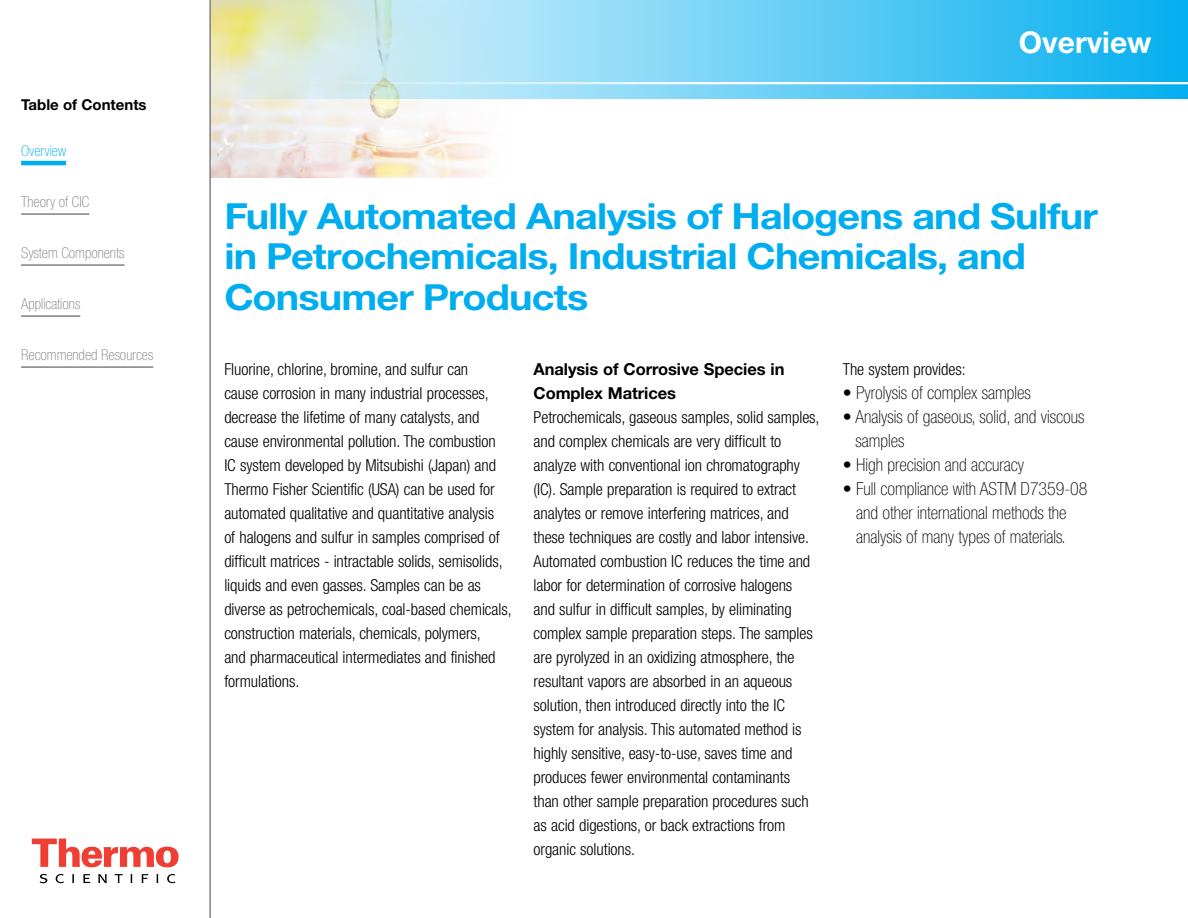
<style>
.page{position:relative;width:1188px;height:918px;background:#fff}
.page>*{position:absolute;margin:0;border:0;box-sizing:border-box;transform-origin:0 0}
.t1{font:700 36px/40.5px "Helvetica Neue LT Std";letter-spacing:-.02em;color:#00aeef;scale:1.1 1}
.t2{font:700 30px "Helvetica Neue LT Std";color:#fff}
.t3{font:100 condensed 18px/24px "Helvetica Neue LT Std";color:#000}
.t4{font:300 condensed 16.5px/24px "Helvetica Neue LT Std";letter-spacing:-.005em;color:#000}
.t5{font:700 16.5px/24px "Helvetica Neue LT Std";letter-spacing:-.005em;color:#000}
.t6{font:100 condensed 15px "Helvetica Neue LT Std";color:#807f83}
.t7{font:700 15px "Helvetica Neue LT Std";color:#000}
.t8{font:100 condensed 15px "Helvetica Neue LT Std";color:#00aeef}
</style>
<div class="page">
<svg style="left:32px;top:839px;width:147px;height:28px"></svg>
<svg style="left:40px;top:874px;width:136px;height:9px"></svg>
<hr style="left:21px;top:161px;width:45px;height:4px;background:#00aeef">
<hr style="left:21px;top:213px;width:68px;height:2px;background:#807f83">
<hr style="left:21px;top:264px;width:103px;height:2px;background:#807f83">
<hr style="left:21px;top:315px;width:59px;height:2px;background:#807f83">
<hr style="left:21px;top:366px;width:132px;height:2px;background:#807f83">
<img style="left:211px;top:99px;width:283px;height:79px">
<svg style="left:211px;top:0;width:977px;height:99px;background:#7ed3ed"></svg>
<hr style="left:289px;top:82px;width:899px;height:2px;background:#fff">
<hr style="left:209px;top:0;width:2px;height:918px;background:#807f83">
<p class="t7" style="left:21px;top:95px;width:127px">Table of Contents</p>
<p class="t8" style="left:21px;top:142px;width:46px">Overview</p>
<p class="t6" style="left:21px;top:193px;width:70px">Theory of CIC</p>
<p class="t6" style="left:21px;top:244px;width:105px">System Components</p>
<p class="t6" style="left:21px;top:295px;width:61px">Applications</p>
<p class="t6" style="left:21px;top:346px;width:134px">Recommended Resources</p>
<h2 class="t2" style="left:1019px;top:24px;width:134px">Overview</h2>
<h1 class="t1" style="left:224px;top:195px;width:796px">Fully Automated Analysis of Halogens and Sulfur in Petrochemicals, Industrial Chemicals, and<br>Consumer Products</h1>
<p class="t4" style="left:224px;top:357px;width:289px">Fluorine, chlorine, bromine, and sulfur can<br>cause corrosion in many industrial processes, decrease the lifetime of many catalysts, and cause environmental pollution. The combustion<br>IC system developed by Mitsubishi (Japan) and Thermo Fisher Scientific (USA) can be used for automated qualitative and quantitative analysis<br>of halogens and sulfur in samples comprised of difficult matrices - intractable solids, semisolids, liquids and even gasses. Samples can be as diverse as petrochemicals, coal-based chemicals, construction materials, chemicals, polymers,<br>and pharmaceutical intermediates and finished formulations.</p>
<p class="t5" style="left:534px;top:357px;width:253px">Analysis of Corrosive Species in<br>Complex Matrices</p>
<p class="t4" style="left:534px;top:405px;width:288px">Petrochemicals, gaseous samples, solid samples, and complex chemicals are very difficult to analyze with conventional ion chromatography (IC). Sample preparation is required to extract analytes or remove interfering matrices, and these techniques are costly and labor intensive.<br>Automated combustion IC reduces the time and labor for determination of corrosive halogens<br>and sulfur in difficult samples, by eliminating complex sample preparation steps. The samples are pyrolyzed in an oxidizing atmosphere, the resultant vapors are absorbed in an aqueous solution, then introduced directly into the IC system for analysis. This automated method is highly sensitive, easy-to-use, saves time and produces fewer environmental contaminants than other sample preparation procedures such as acid digestions, or back extractions from organic solutions.</p>
<p class="t4" style="left:843px;top:357px;width:124px">The system provides:</p>
<p class="t3" style="left:843px;top:380px;width:189px">• Pyrolysis of complex samples</p>
<p class="t3" style="left:855px;top:404px;width:230px;text-indent:-13px">• Analysis of gaseous, solid, and viscous samples</p>
<p class="t3" style="left:843px;top:452px;width:183px">• High precision and accuracy</p>
<p class="t3" style="left:843px;top:476px;width:246px;text-align:center">• Full compliance with ASTM D7359‑08 and other international methods the analysis of many types of materials.</p>
</div>
